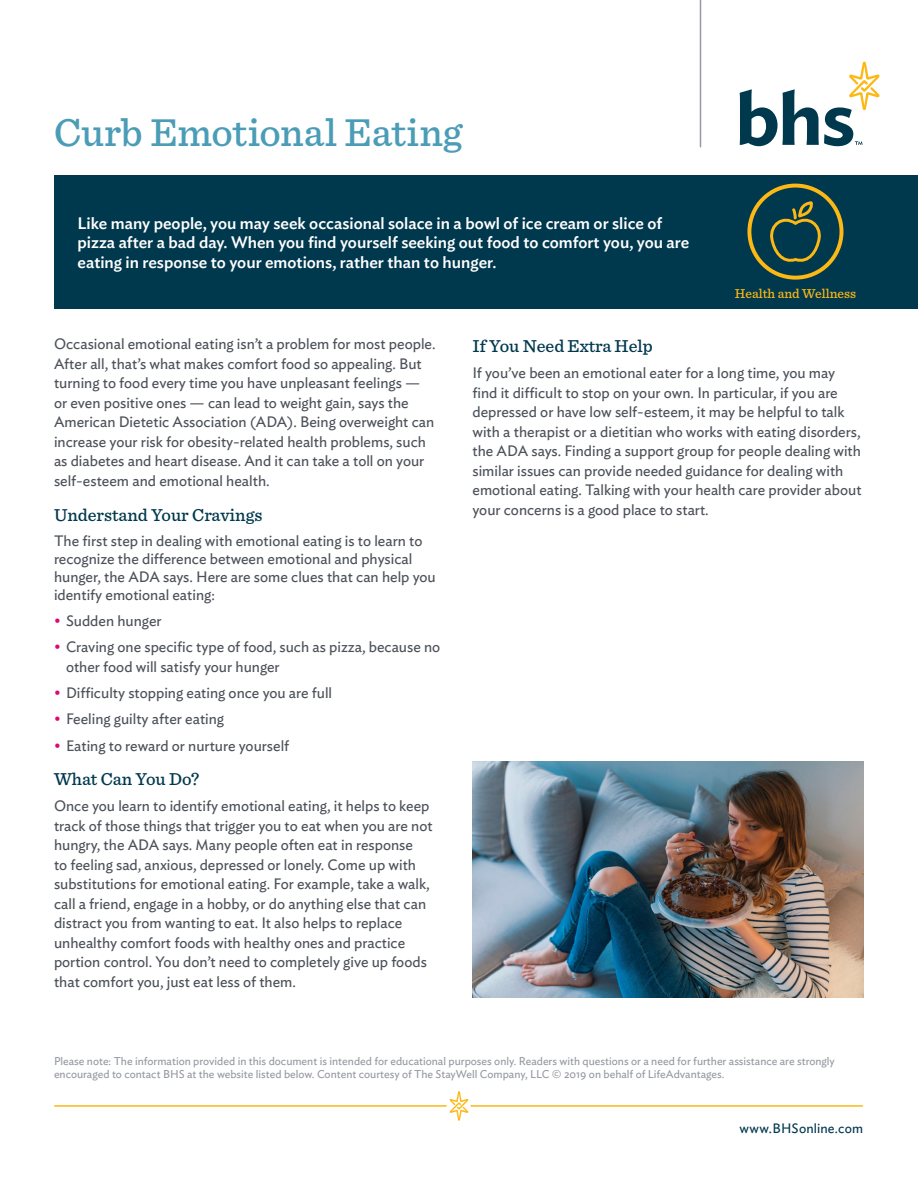
<style>
.page{position:relative;width:918px;height:1188px;background:#fff}
.page>*{position:absolute;margin:0;border:0;box-sizing:border-box;transform-origin:0 0}
.t1{font:500 40.5px "Sentinel";letter-spacing:-.005em;color:#4b9db7}
.t2{font:500 18px "Sentinel";color:#00384e}
.t3{font:500 16.5px/19.5px "Ideal Sans";color:#fff}
.t4{font:15px/19.5px "Ideal Sans";color:#4c5159}
.t5{font:13.5px "Ideal Sans";letter-spacing:.01em;color:#00384e}
.t6{font:500 13.5px "Sentinel";color:#fcb814}
.t7{font:11.25px/13.5px "Ideal Sans";color:#9599a0}
.s1{color:#dc0975}
</style>
<div class="page">
<div style="left:54px;top:175px;width:864px;height:134px;background:#00384e"></div>
<svg style="left:449px;top:1091px;width:20px;height:30px"></svg>
<hr style="left:55px;top:1105px;width:391px;height:2px;background:#fcb814">
<hr style="left:471px;top:1105px;width:391px;height:2px;background:#fcb814">
<hr style="left:700px;top:0;width:1px;height:147px;background:#9599a0">
<div style="left:747px;top:184px;width:96px;height:96px;border:4px solid #fcb814;border-radius:50%"></div>
<svg style="left:770px;top:203px;width:51px;height:59px"></svg>
<svg style="left:740px;top:62px;width:140px;height:84px"></svg>
<img style="left:472px;top:761px;width:392px;height:237px">
<h1 class="t1" style="left:54px;top:102px;width:410px">Curb Emotional Eating</h1>
<p class="t3" style="left:78px;top:212px;width:613px">Like many people, you may seek occasional solace in a bowl of ice cream or slice of pizza after a bad day. When you find yourself seeking out food to comfort you, you are eating in response to your emotions, rather than to hunger.</p>
<p class="t6" style="left:735px;top:284px;width:123px">Health and Wellness</p>
<p class="t4" style="left:54px;top:333px;width:383px">Occasional emotional eating isn’t a problem for most people.<br>After all, that’s what makes comfort food so appealing. But turning to food every time you have unpleasant feelings — or even positive ones — can lead to weight gain, says the American Dietetic Association (ADA). Being overweight can increase your risk for obesity-related health problems, such as diabetes and heart disease. And it can take a toll on your self-esteem and emotional health.</p>
<p class="t2" style="left:54px;top:501px;width:210px">Understand Your Cravings</p>
<p class="t4" style="left:54px;top:530px;width:383px;line-height:18px">The first step in dealing with emotional eating is to learn to recognize the difference between emotional and physical hunger, the ADA says. Here are some clues that can help you identify emotional eating:</p>
<p class="t4" style="left:54px;top:610px;width:109px"><span class="s1">•</span> Sudden hunger</p>
<p class="t4" style="left:66px;top:636px;width:376px;text-indent:-12px"><span class="s1">•</span> Craving one specific type of food, such as pizza, because no other food will satisfy your hunger</p>
<p class="t4" style="left:54px;top:682px;width:280px"><span class="s1">•</span> Difficulty stopping eating once you are full</p>
<p class="t4" style="left:54px;top:708px;width:172px"><span class="s1">•</span> Feeling guilty after eating</p>
<p class="t4" style="left:54px;top:734px;width:237px"><span class="s1">•</span> Eating to reward or nurture yourself</p>
<p class="t2" style="left:54px;top:765px;width:147px">What Can You Do?</p>
<p class="t4" style="left:54px;top:795px;width:380px">Once you learn to identify emotional eating, it helps to keep track of those things that trigger you to eat when you are not hungry, the ADA says. Many people often eat in response<br>to feeling sad, anxious, depressed or lonely. Come up with substitutions for emotional eating. For example, take a walk, call a friend, engage in a hobby, or do anything else that can distract you from wanting to eat. It also helps to replace unhealthy comfort foods with healthy ones and practice portion control. You don’t need to completely give up foods that comfort you, just eat less of them.</p>
<p class="t2" style="left:472px;top:332px;width:182px">If You Need Extra Help</p>
<p class="t4" style="left:472px;top:362px;width:391px">If you’ve been an emotional eater for a long time, you may find it difficult to stop on your own. In particular, if you are depressed or have low self-esteem, it may be helpful to talk with a therapist or a dietitian who works with eating disorders, the ADA says. Finding a support group for people dealing with similar issues can provide needed guidance for dealing with emotional eating. Talking with your health care provider about your concerns is a good place to start.</p>
<p class="t7" style="left:54px;top:1053px;width:782px">Please note: The information provided in this document is intended for educational purposes only. Readers with questions or a need for further assistance are strongly encouraged to contact BHS at the website listed below. Content courtesy of The StayWell Company, LLC © 2019 on behalf of LifeAdvantages.</p>
<p class="t5" style="left:739px;top:1118px;width:125px">www.BHSonline.com</p>
</div>
